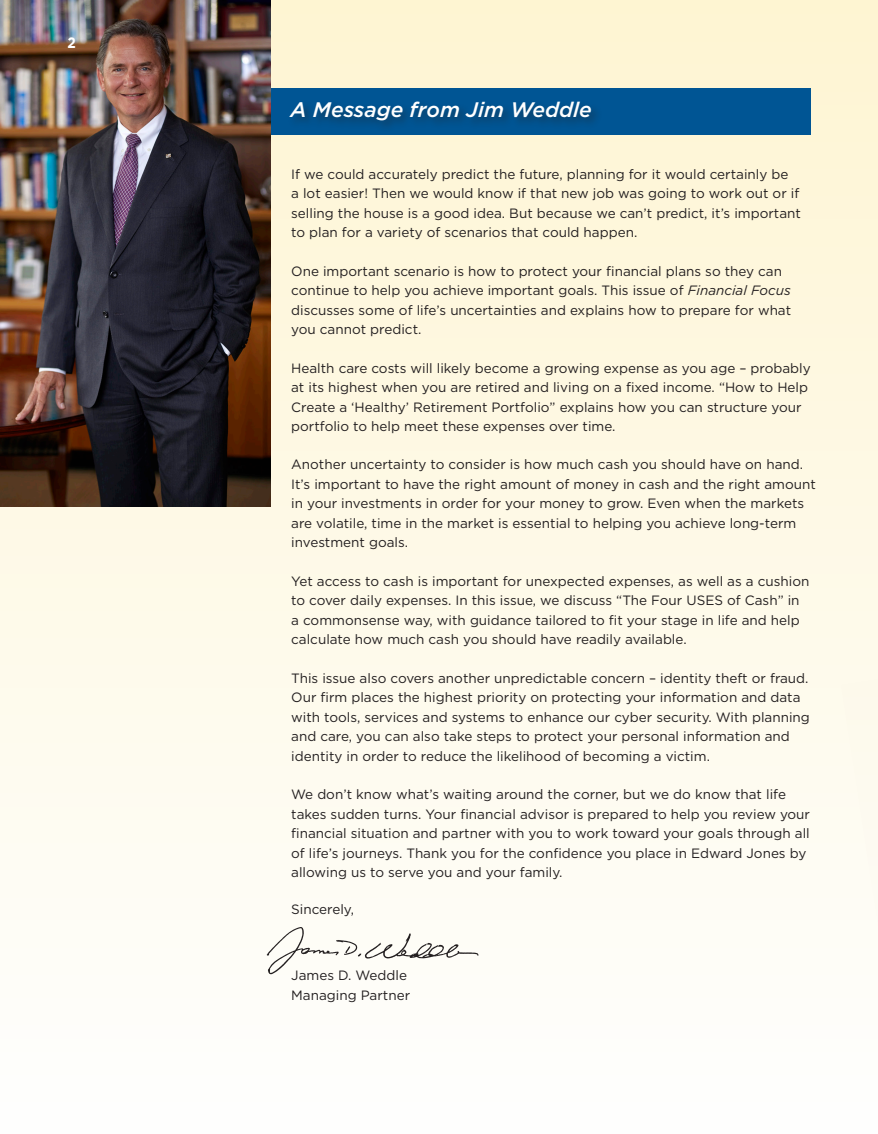
<style>
.page{position:relative;width:878px;height:1134px;background:#fff}
.page>*{position:absolute;margin:0;border:0;box-sizing:border-box;transform-origin:0 0}
.t1{font:italic 500 21px "Gotham";color:#fff}
.Stock_Table_Text_-_B{font:700 15px "Gotham";color:#fff;scale:.9 1}
.Jim_Weddle_Letter{font:13.5px/19.5px "Gotham";color:#231f20}
.s1{font-style:italic}
</style>
<div class="page">
<div style="left:0;top:0;width:878px;height:1134px;background:linear-gradient(to bottom,#fcf3d1,#fffffe)"></div>
<div style="left:265px;top:88px;width:545px;height:47px;background:#005594"></div>
<img style="left:249px;top:919px;width:241px;height:64px">
<div style="left:288px;top:100px;width:314px;height:33px;background:#231f20;opacity:.46"></div>
<img style="left:0;top:0;width:270px;height:507px">
<p class="Stock_Table_Text_-_B" style="left:68px;top:32px;width:11px">2</p>
<p class="t1" style="left:290px;top:96px;width:303px">A Message from Jim Weddle</p>
<p class="Jim_Weddle_Letter" style="left:291px;top:164px;width:511px">If we could accurately predict the future, planning for it would certainly be<br>a lot easier! Then we would know if that new job was going to work out or if selling the house is a good idea. But because we can’t predict, it’s important to plan for a variety of scenarios that could happen.</p>
<p class="Jim_Weddle_Letter" style="left:291px;top:261px;width:501px">One important scenario is how to protect your financial plans so they can continue to help you achieve important goals. This issue of <span class="s1">Financial Focus </span>discusses some of life’s uncertainties and explains how to prepare for what you cannot predict.</p>
<p class="Jim_Weddle_Letter" style="left:291px;top:358px;width:521px">Health care costs will likely become a growing expense as you age – probably at its highest when you are retired and living on a fixed income. “How to Help Create a ‘Healthy’ Retirement Portfolio” explains how you can structure your portfolio to help meet these expenses over time.</p>
<p class="Jim_Weddle_Letter" style="left:291px;top:455px;width:526px">Another uncertainty to consider is how much cash you should have on hand.<br>It’s important to have the right amount of money in cash and the right amount in your investments in order for your money to grow. Even when the markets are volatile, time in the market is essential to helping you achieve long-term investment goals.</p>
<p class="Jim_Weddle_Letter" style="left:291px;top:571px;width:519px">Yet access to cash is important for unexpected expenses, as well as a cushion to cover daily expenses. In this issue, we discuss “The Four USES of Cash” in a commonsense way, with guidance tailored to fit your stage in life and help calculate how much cash you should have readily available.</p>
<p class="Jim_Weddle_Letter" style="left:291px;top:668px;width:520px">This issue also covers another unpredictable concern – identity theft or fraud.<br>Our firm places the highest priority on protecting your information and data with tools, services and systems to enhance our cyber security. With planning and care, you can also take steps to protect your personal information and identity in order to reduce the likelihood of becoming a victim.</p>
<p class="Jim_Weddle_Letter" style="left:291px;top:784px;width:520px">We don’t know what’s waiting around the corner, but we do know that life takes sudden turns. Your financial advisor is prepared to help you review your financial situation and partner with you to work toward your goals through all of life’s journeys. Thank you for the confidence you place in Edward Jones by allowing us to serve you and your family.</p>
<p class="Jim_Weddle_Letter" style="left:291px;top:899px;width:64px">Sincerely,</p>
<p class="Jim_Weddle_Letter" style="left:291px;top:965px;width:117px">James D. Weddle</p>
<p class="Jim_Weddle_Letter" style="left:291px;top:985px;width:120px">Managing Partner</p>
</div>
